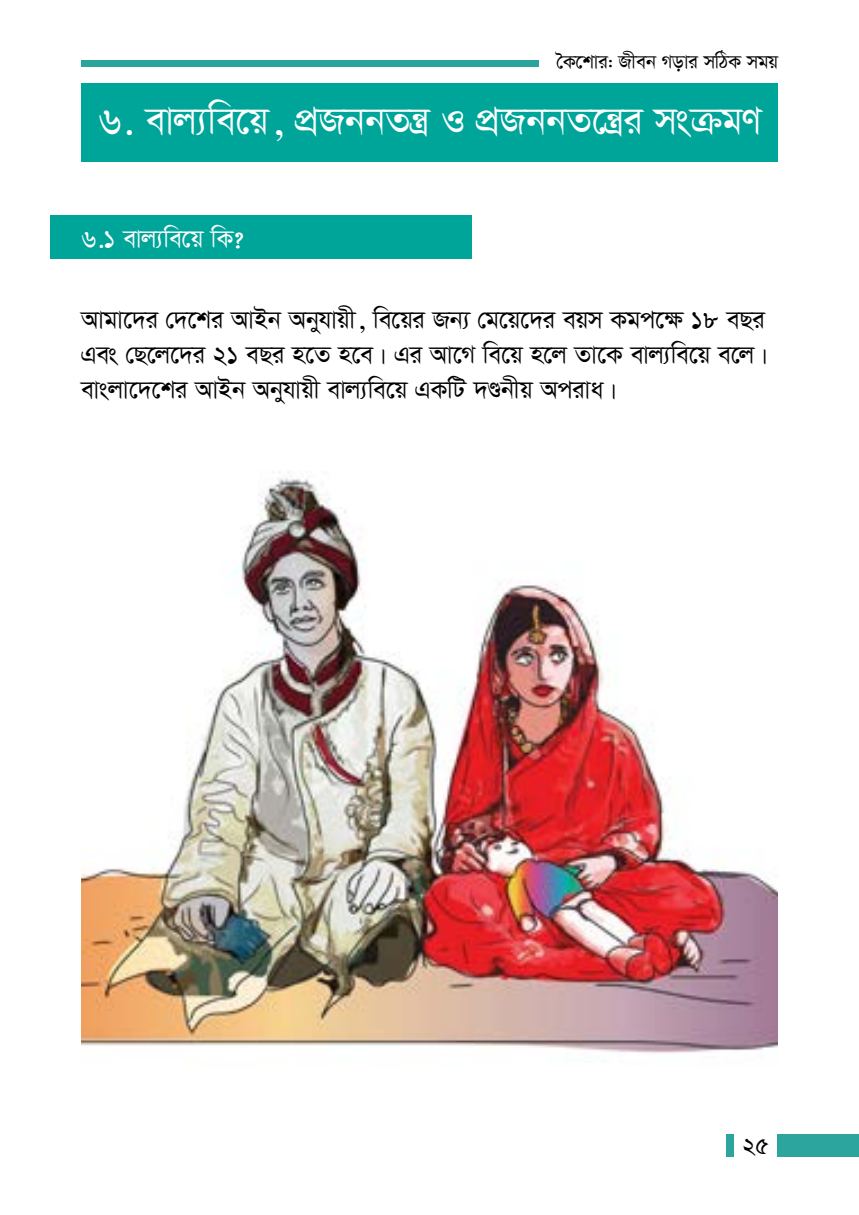
<style>
.page{position:relative;width:859px;height:1215px;background:#fff}
.page>*{position:absolute;margin:0;border:0;box-sizing:border-box;transform-origin:0 0}
.t1{font:45px "Sutonny MJ";color:#fff}
.t2{font:29.25px/35.1px "Sutonny MJ";color:#000;text-align:justify}
.t3{font:29.25px "Sutonny MJ";color:#fff}
.t4{font:27px "Sutonny MJ";color:#000}
.t5{font:22.5px "Sutonny MJ";color:#000}
</style>
<div class="page">
<div style="left:82px;top:60px;width:457px;height:6px;background:#2aa59c"></div>
<div style="left:778px;top:1134px;width:81px;height:23px;background:#2ba59d"></div>
<div style="left:726px;top:1134px;width:7px;height:23px;background:#2ba59d"></div>
<div style="left:50px;top:216px;width:421px;height:43px;background:#00a59a"></div>
<div style="left:81px;top:83px;width:697px;height:79px;background:#00a59a"></div>
<img style="left:81px;top:471px;width:697px;height:582px">
<p class="t5" style="left:557px;top:49px;width:222px">ˆK‡KVI: RXEB MOVI MWVK MGQ</p>
<h1 class="t1" style="left:98px;top:97px;width:664px">6. EVJ¨WE‡Q, CÖRBBZŠ¿I CÖRBBZ‡Š¿I MSΜGY</h1>
<p class="t3" style="left:81px;top:223px;width:164px">6.1 EVJ¨WE‡Q WK?</p>
<p class="t2" style="left:81px;top:304px;width:688px">AVGV‡`I †`‡KI AVBB ABYHVQX, WE‡QI RB¨ †G‡Q‡`I EQM KGC‡Ÿ 18 EQI GES †Q‡J‡`I 21 EQI N‡Z N‡E| GI AV‡M WE‡Q N‡J ZV‡K EVJ¨WE‡Q E‡J| EVSJV‡`‡KI AVBB ABYHVQX EVJ¨WE‡Q GKWU `ÐBXQ ACIVA|</p>
<p class="t4" style="left:742px;top:1131px;width:28px">25</p>
</div>
